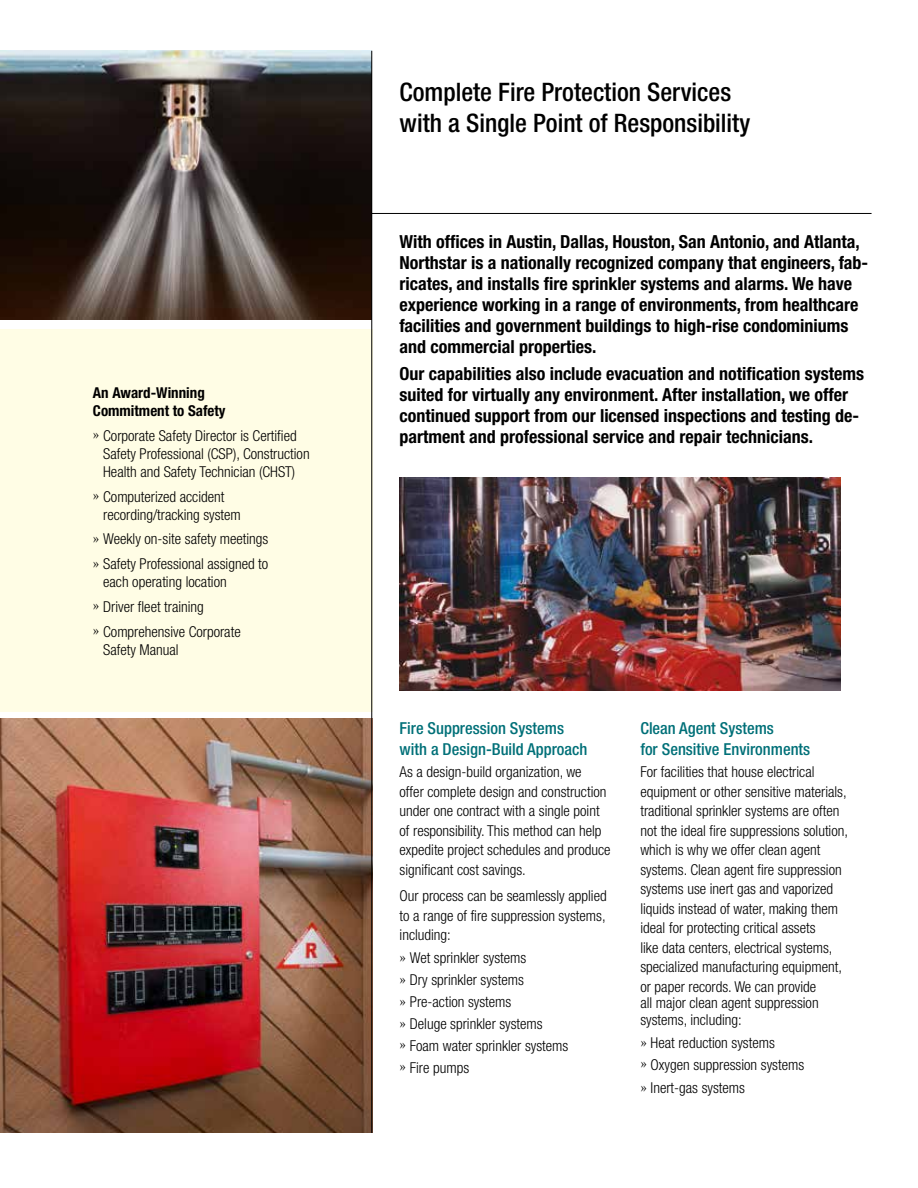
<style>
.page{position:relative;width:918px;height:1188px;background:#fff}
.page>*{position:absolute;margin:0;border:0;box-sizing:border-box;transform-origin:0 0}
.t1{font:500 condensed 25.5px/31.5px "Helvetica Neue";color:#000}
.t2{font:700 condensed 18px/21px "Helvetica Neue";color:#000}
.t3{font:500 condensed 16.5px/21px "Helvetica Neue";color:#007078}
.t4{font:300 condensed 15px/19.5px "Helvetica Neue";color:#000}
.t5{font:700 condensed 15px/18px "Helvetica Neue";color:#000}
.s1{font-family:"Minion";font-weight:400;font-stretch:normal}
</style>
<div class="page">
<hr style="left:372px;top:213px;width:500px;height:1px;background:#000">
<div style="left:0;top:329px;width:372px;height:383px;background:#fffde5"></div>
<img style="left:0;top:51px;width:371px;height:268px">
<img style="left:0;top:719px;width:371px;height:414px">
<hr style="left:371px;top:51px;width:1px;height:1082px;background:#000">
<img style="left:400px;top:478px;width:440px;height:213px">
<p class="t5" style="left:93px;top:384px;width:134px">An Award-Winning<br>Commitment to Safety</p>
<p class="t4" style="left:103px;top:426px;width:208px;line-height:18px;text-indent:-10px"><span class="s1">»</span> Corporate Safety Director is Certified<br>Safety Professional (CSP), Construction<br>Health and Safety Technician (CHST)</p>
<p class="t4" style="left:103px;top:487px;width:139px;line-height:18px;text-indent:-10px"><span class="s1">»</span> Computerized accident recording/tracking system</p>
<p class="t4" style="left:93px;top:527px;width:177px;line-height:24.8px"><span class="s1">»</span> Weekly on-site safety meetings <span class="s1">»</span> Safety Professional assigned to</p>
<p class="t4" style="left:93px;top:569px;width:149px;line-height:24.8px;text-indent:10px">each operating location<br><span class="s1">»</span> Driver fleet training<br><span class="s1">»</span> Comprehensive Corporate</p>
<p class="t4" style="left:103px;top:639px;width:77px">Safety Manual</p>
<h1 class="t1" style="left:400px;top:76px;width:352px">Complete Fire Protection Services with a Single Point of Responsibility</h1>
<p class="t2" style="left:400px;top:230px;width:470px">With offices in Austin, Dallas, Houston, San Antonio, and Atlanta, Northstar is a nationally recognized company that engineers, fab&shy;ricates, and installs fire sprinkler systems and alarms. We have experience working in a range of environments, from healthcare facilities and government buildings to high-rise condominiums and commercial properties.</p>
<p class="t2" style="left:400px;top:363px;width:466px">Our capabilities also include evacuation and notification systems suited for virtually any environment. After installation, we offer continued support from our licensed inspections and testing de&shy;partment and professional service and repair technicians.</p>
<p class="t3" style="left:400px;top:717px;width:189px">Fire Suppression Systems with a Design-Build Approach</p>
<p class="t4" style="left:400px;top:762px;width:212px">As a design-build organization, we<br>offer complete design and construction under one contract with a single point of responsibility. This method can help expedite project schedules and produce significant cost savings.</p>
<p class="t4" style="left:400px;top:886px;width:209px;text-align:justify">Our process can be seamlessly applied to a range of fire suppression systems, including:</p>
<p class="t4" style="left:400px;top:947px;width:170px;line-height:21.9px"><span class="s1">»</span> Wet sprinkler systems<br><span class="s1">»</span> Dry sprinkler systems<br><span class="s1">»</span> Pre-action systems<br><span class="s1">»</span> Deluge sprinkler systems<br><span class="s1">»</span> Foam water sprinkler systems <span class="s1">»</span> Fire pumps</p>
<p class="t3" style="left:640px;top:717px;width:171px">Clean Agent Systems<br>for Sensitive Environments</p>
<p class="t4" style="left:640px;top:762px;width:209px">For facilities that house electrical equipment or other sensitive materials, traditional sprinkler systems are often not the ideal fire suppressions solution, which is why we offer clean agent systems. Clean agent fire suppression systems use inert gas and vaporized liquids instead of water, making them ideal for protecting critical assets<br>like data centers, electrical systems, specialized manufacturing equipment, or paper records. We can provide</p>
<p class="t4" style="left:640px;top:995px;width:180px;line-height:16.5px">all major clean agent suppression systems, including:</p>
<p class="t4" style="left:640px;top:1032px;width:165px;line-height:21.9px"><span class="s1">»</span> Heat reduction systems<br><span class="s1">»</span> Oxygen suppression systems</p>
<p class="t4" style="left:640px;top:1078px;width:106px"><span class="s1">»</span> Inert-gas systems</p>
</div>
